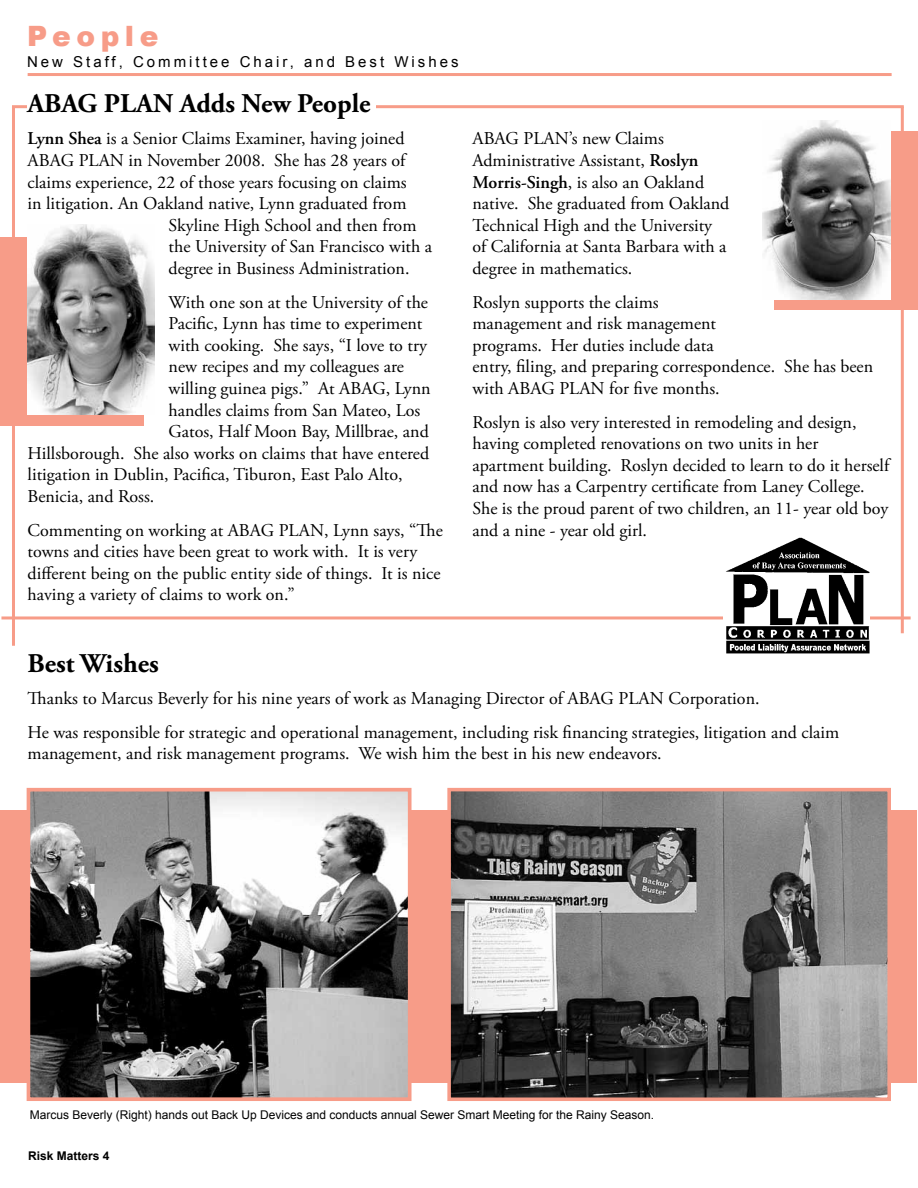
<style>
.page{position:relative;width:918px;height:1188px;background:#fff}
.page>*{position:absolute;margin:0;border:0;box-sizing:border-box;transform-origin:0 0}
.t1{font:900 28.05px "Arial";letter-spacing:.2em;color:#f79c88}
.t2{font:700 27px "Adobe Garamond Pro";color:#000}
.t3{font:18px/21.6px "Adobe Garamond Pro";color:#000}
.t4{font:15px "Arial";letter-spacing:.2em;color:#000}
.t5{font:12px "Arial";color:#000}
.t6{font:700 12px "Arial";color:#000}
.s1{font-weight:600}
</style>
<div class="page">
<div style="left:1px;top:811px;width:916px;height:272px;background:#f79c88"></div>
<div style="left:1px;top:237px;width:143px;height:189px;background:#f79c88"></div>
<hr style="left:28px;top:73px;width:864px;height:3px;background:#f79c88">
<img style="left:28px;top:224px;width:127px;height:191px">
<div style="left:775px;top:131px;width:143px;height:179px;background:#f79c88"></div>
<img style="left:763px;top:121px;width:127px;height:179px">
<img style="left:452px;top:793px;width:434px;height:303px">
<div style="left:447px;top:788px;width:444px;height:313px;border:4px solid #f79c88"></div>
<img style="left:32px;top:793px;width:375px;height:303px">
<div style="left:27px;top:788px;width:385px;height:313px;border:4px solid #f79c88"></div>
<hr style="left:12px;top:107px;width:3px;height:539px;background:#f79c88">
<hr style="left:12px;top:105px;width:892px;height:3px;background:#f79c88">
<hr style="left:901px;top:107px;width:3px;height:526px;background:#f79c88">
<div style="left:27px;top:93px;width:349px;height:28px;background:#fff"></div>
<hr style="left:1px;top:616px;width:910px;height:3px;background:#f79c88">
<img style="left:723px;top:537px;width:147px;height:117px">
<h1 class="t1" style="left:27px;top:16px;width:133px">People</h1>
<p class="t4" style="left:27px;top:52px;width:433px">New Staff, Committee Chair, and Best Wishes</p>
<h2 class="t2" style="left:27px;top:88px;width:345px">ABAG PLAN Adds New People</h2>
<p class="t3" style="left:28px;top:129px;width:378px"><span class="s1">Lynn Shea</span> is a Senior Claims Examiner, having joined</p>
<p class="t3" style="left:28px;top:150px;width:379px">ABAG PLAN in November 2008. She has 28 years of</p>
<p class="t3" style="left:28px;top:172px;width:381px">claims experience, 22 of those years focusing on claims</p>
<p class="t3" style="left:28px;top:193px;width:380px">in litigation. An Oakland native, Lynn graduated from</p>
<p class="t3" style="left:169px;top:215px;width:249px">Skyline High School and then from</p>
<p class="t3" style="left:169px;top:237px;width:265px">the University of San Francisco with a</p>
<p class="t3" style="left:169px;top:258px;width:242px">degree in Business Administration.</p>
<p class="t3" style="left:169px;top:292px;width:261px">With one son at the University of the</p>
<p class="t3" style="left:169px;top:313px;width:255px">Pacific, Lynn has time to experiment</p>
<p class="t3" style="left:169px;top:335px;width:260px">with cooking. She says, “I love to try</p>
<p class="t3" style="left:169px;top:357px;width:237px">new recipes and my colleagues are</p>
<p class="t3" style="left:169px;top:378px;width:264px">willing guinea pigs.” At ABAG, Lynn</p>
<p class="t3" style="left:169px;top:400px;width:253px">handles claims from San Mateo, Los</p>
<p class="t3" style="left:169px;top:421px;width:262px">Gatos, Half Moon Bay, Millbrae, and</p>
<p class="t3" style="left:28px;top:443px;width:403px">Hillsborough. She also works on claims that have entered</p>
<p class="t3" style="left:28px;top:465px;width:377px">litigation in Dublin, Pacifica, Tiburon, East Palo Alto,</p>
<p class="t3" style="left:28px;top:486px;width:128px">Benicia, and Ross.</p>
<p class="t3" style="left:28px;top:520px;width:417px">Commenting on working at ABAG PLAN, Lynn says, “The towns and cities have been great to work with. It is very different being on the public entity side of things. It is nice having a variety of claims to work on.”</p>
<h2 class="t2" style="left:28px;top:648px;width:133px">Best Wishes</h2>
<p class="t3" style="left:472px;top:129px;width:258px">ABAG PLAN’s new Claims<br>Administrative Assistant, <span class="s1">Roslyn<br>Morris-Singh</span>, is also an Oakland native. She graduated from Oakland<br>Technical High and the University of California at Santa Barbara with a degree in mathematics.</p>
<p class="t3" style="left:472px;top:292px;width:402px">Roslyn supports the claims<br>management and risk management<br>programs. Her duties include data<br>entry, filing, and preparing correspondence. She has been with ABAG PLAN for five months.</p>
<p class="t3" style="left:472px;top:412px;width:418px">Roslyn is also very interested in remodeling and design, having completed renovations on two units in her apartment building. Roslyn decided to learn to do it herself and now has a Carpentry certificate from Laney College.<br>She is the proud parent of two children, an 11- year old boy and a nine - year old girl.</p>
<p class="t3" style="left:28px;top:682px;width:813px;line-height:33.6px">Thanks to Marcus Beverly for his nine years of work as Managing Director of ABAG PLAN Corporation.<br>He was responsible for strategic and operational management, including risk financing strategies, litigation and claim</p>
<p class="t3" style="left:28px;top:743px;width:636px">management, and risk management programs. We wish him the best in his new endeavors.</p>
<p class="t5" style="left:30px;top:1107px;width:626px">Marcus Beverly (Right) hands out Back Up Devices and conducts annual Sewer Smart Meeting for the Rainy Season.</p>
<p class="t6" style="left:28px;top:1147px;width:83px">Risk Matters 4</p>
</div>
